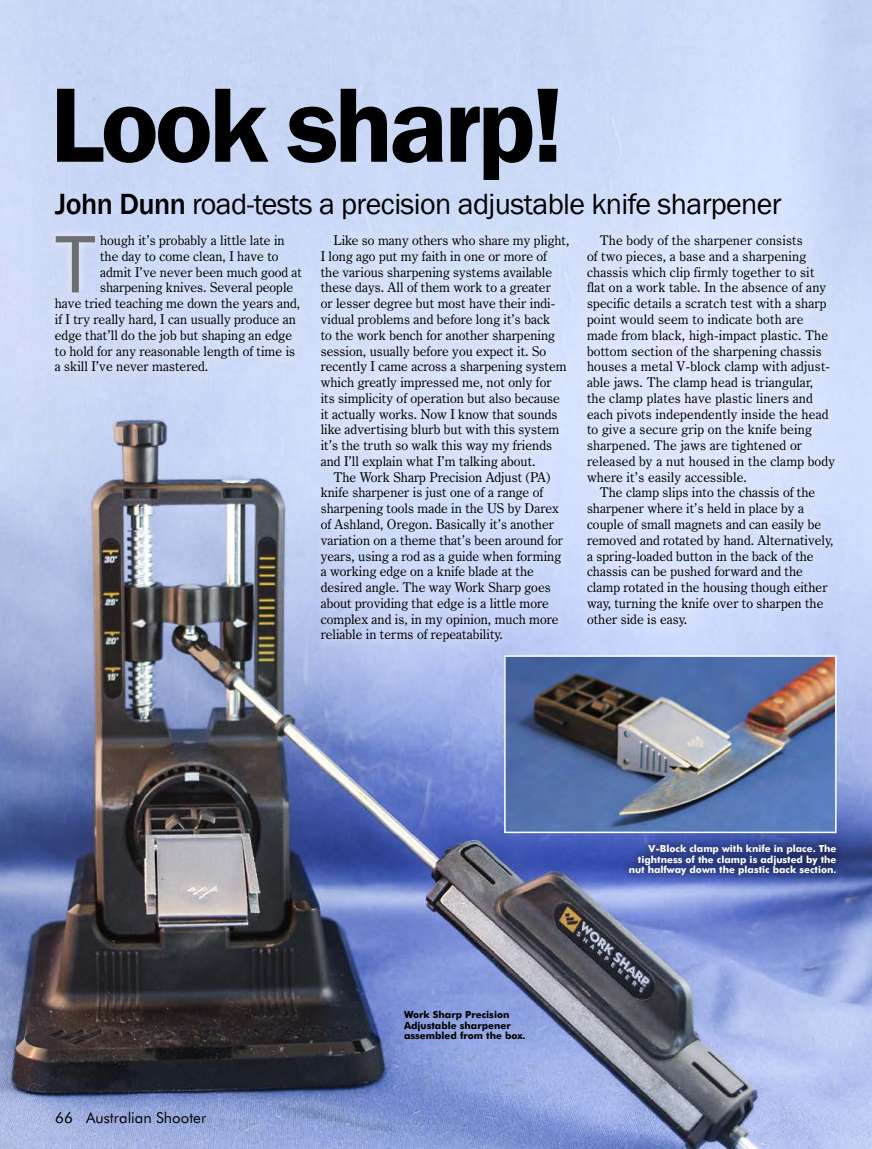
<style>
.page{position:relative;width:872px;height:1149px;background:#fff}
.page>*{position:absolute;margin:0;border:0;box-sizing:border-box;transform-origin:0 0}
.t1{font:600 109.35px "Franklin Gothic";letter-spacing:-.04em;color:#000}
.t2{font:84.45px "Franklin Gothic";color:#6d6e71}
.t3{font:30px "Franklin Gothic";letter-spacing:-.02em;color:#000}
.t4{font:15px "Futura BT";color:#000}
.t5{font:13.5px/15.8px "Century Oldstyle BT";color:#000}
.t6{font:700 9.75px/10.5px "Futura BT";color:#fff;text-align:right}
.t7{font:700 9.75px/10.5px "Futura BT";color:#000}
.s1{font-weight:500}
</style>
<div class="page">
<img style="left:0;top:0;width:872px;height:1148px">
<div style="left:46px;top:226px;width:264px;height:155px;background:#d1ddf7"></div>
<div style="left:312px;top:226px;width:265px;height:424px;background:#fff;opacity:.75"></div>
<div style="left:578px;top:226px;width:265px;height:408px;background:#fff;opacity:.75"></div>
<img style="left:507px;top:658px;width:326px;height:171px">
<div style="left:504px;top:655px;width:332px;height:177px;border:2px solid #fff"></div>
<div style="left:621px;top:835px;width:223px;height:47px;background:#000;opacity:.75"></div>
<h1 class="t1" style="left:50px;top:58px;width:515px">Look sharp!</h1>
<h3 class="t3" style="left:55px;top:185px;width:728px"><span class="s1">John Dunn</span> road-tests a precision adjustable knife sharpener</h3>
<h2 class="t2" style="left:55px;top:212px;width:42px">T</h2>
<p class="t5" style="left:100px;top:232px;width:186px">hough it’s probably a little late in</p>
<p class="t5" style="left:100px;top:248px;width:180px">the day to come clean, I have to</p>
<p class="t5" style="left:100px;top:264px;width:204px">admit I’ve never been much good at</p>
<p class="t5" style="left:100px;top:279px;width:195px">sharpening knives. Several people</p>
<p class="t5" style="left:55px;top:295px;width:247px">have tried teaching me down the years and,</p>
<p class="t5" style="left:55px;top:311px;width:242px">if I try really hard, I can usually produce an</p>
<p class="t5" style="left:55px;top:327px;width:239px">edge that’ll do the job but shaping an edge</p>
<p class="t5" style="left:55px;top:342px;width:242px">to hold for any reasonable length of time is</p>
<p class="t5" style="left:55px;top:358px;width:155px">a skill I’ve never mastered.</p>
<p class="t5" style="left:321px;top:232px;width:250px;text-indent:13px">Like so many others who share my plight, I long ago put my faith in one or more of<br>the various sharpening systems available these days. All of them work to a greater<br>or lesser degree but most have their indi&shy;vidual problems and before long it’s back<br>to the work bench for another sharpening session, usually before you expect it. So recently I came across a sharpening system which greatly impressed me, not only for<br>its simplicity of operation but also because it actually works. Now I know that sounds like advertising blurb but with this system it’s the truth so walk this way my friends and I’ll explain what I’m talking about.</p>
<p class="t5" style="left:321px;top:469px;width:244px;text-indent:13px">The Work Sharp Precision Adjust (PA) knife sharpener is just one of a range of sharpening tools made in the US by Darex of Ashland, Oregon. Basically it’s another variation on a theme that’s been around for years, using a rod as a guide when forming a working edge on a knife blade at the desired angle. The way Work Sharp goes about providing that edge is a little more complex and is, in my opinion, much more reliable in terms of repeatability.</p>
<p class="t5" style="left:587px;top:232px;width:250px;text-indent:13px">The body of the sharpener consists<br>of two pieces, a base and a sharpening chassis which clip firmly together to sit flat on a work table. In the absence of any specific details a scratch test with a sharp point would seem to indicate both are made from black, high-impact plastic. The bottom section of the sharpening chassis houses a metal V-block clamp with adjust&shy;able jaws. The clamp head is triangular, the clamp plates have plastic liners and each pivots independently inside the head to give a secure grip on the knife being sharpened. The jaws are tightened or released by a nut housed in the clamp body where it’s easily accessible.</p>
<p class="t5" style="left:587px;top:484px;width:248px;text-indent:13px">The clamp slips into the chassis of the sharpener where it’s held in place by a couple of small magnets and can easily be removed and rotated by hand. Alternatively, a spring-loaded button in the back of the chassis can be pushed forward and the clamp rotated in the housing though either way, turning the knife over to sharpen the other side is easy.</p>
<p class="t4" style="left:55px;top:1108px;width:152px">66 Australian Shooter</p>
<p class="t7" style="left:404px;top:1008px;width:123px">Work Sharp Precision<br>Adjustable sharpener assembled from the box.</p>
<p class="t6" style="left:628px;top:843px;width:209px">V-Block clamp with knife in place. The tightness of the clamp is adjusted by the nut halfway down the plastic back section.</p>
</div>
